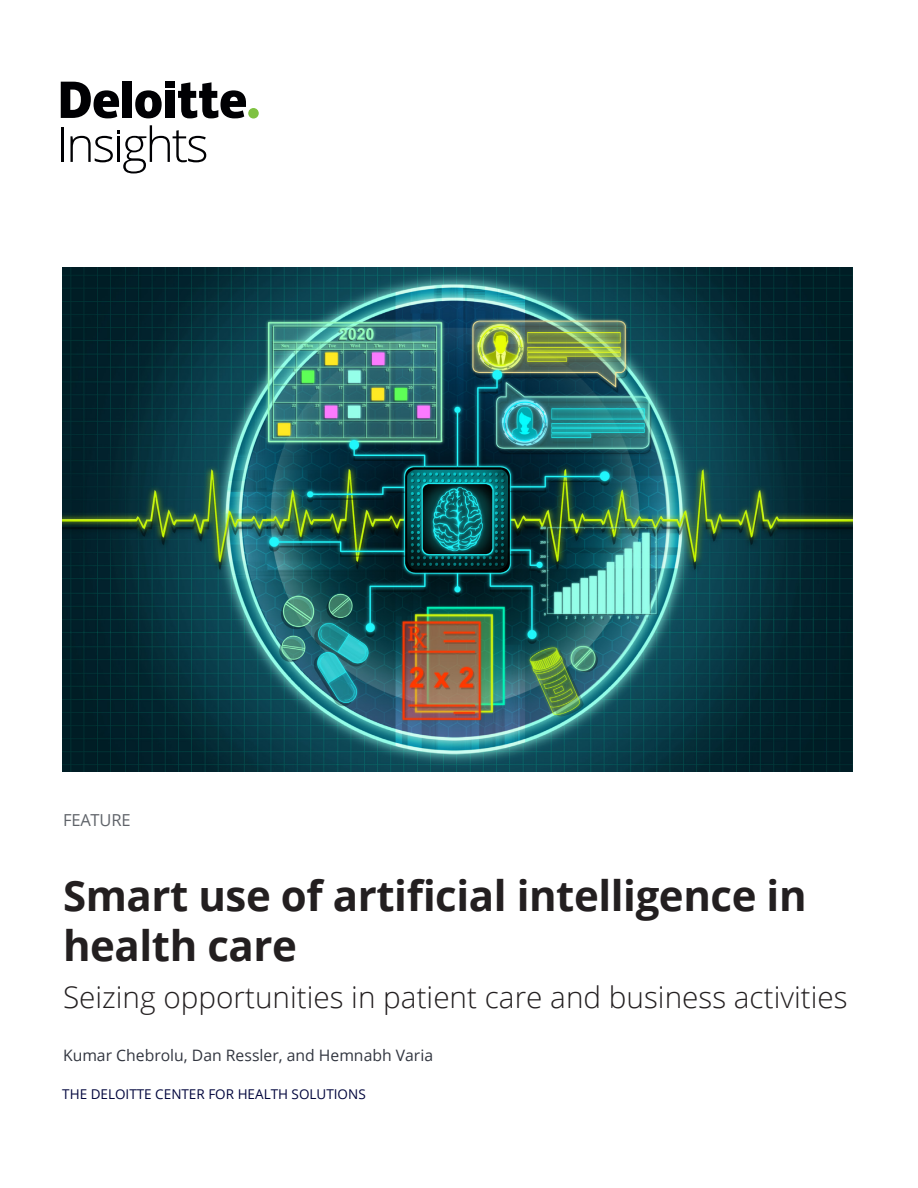
<style>
.page{position:relative;width:918px;height:1188px;background:#fff}
.page>*{position:absolute;margin:0;border:0;box-sizing:border-box;transform-origin:0 0}
.cover-title{font:700 42px/50.4px "Open Sans";letter-spacing:-.01em;color:#231f20}
.cover-subtitle{font:300 29.7px "Open Sans";color:#231f20}
.cover-eyebrow{font:16.5px "Open Sans";letter-spacing:-.01em;color:#5f6369}
.Byline{font:15.75px "Open Sans";color:#323640}
.Center_attribution{font:13.5px "Open Sans";color:#02063d}
</style>
<div class="page">
<img style="left:63px;top:268px;width:789px;height:504px">
<div style="left:248px;top:108px;width:11px;height:11px;background:#7fc241;border-radius:50%"></div>
<div style="left:123px;top:82px;width:9px;height:36px;background:#000003"></div>
<svg style="left:135px;top:90px;width:27px;height:28px"></svg>
<div style="left:165px;top:91px;width:9px;height:27px;background:#000003"></div>
<div style="left:165px;top:82px;width:9px;height:6px;background:#000003"></div>
<svg style="left:178px;top:82px;width:68px;height:36px"></svg>
<svg style="left:61px;top:82px;width:58px;height:36px"></svg>
<hr style="left:61px;top:128px;width:2px;height:34px;background:#000003">
<svg style="left:70px;top:125px;width:136px;height:48px"></svg>
<p class="cover-eyebrow" style="left:63px;top:809px;width:69px">FEATURE</p>
<p class="cover-title" style="left:63px;top:869px;width:745px">Smart use of artificial intelligence in health care</p>
<p class="cover-subtitle" style="left:63px;top:977px;width:786px">Seizing opportunities in patient care and business activities</p>
<p class="Byline" style="left:63px;top:1044px;width:372px">Kumar Chebrolu, Dan Ressler, and Hemnabh Varia</p>
<p class="Center_attribution" style="left:62px;top:1085px;width:305px">THE DELOITTE CENTER FOR HEALTH SOLUTIONS</p>
</div>
